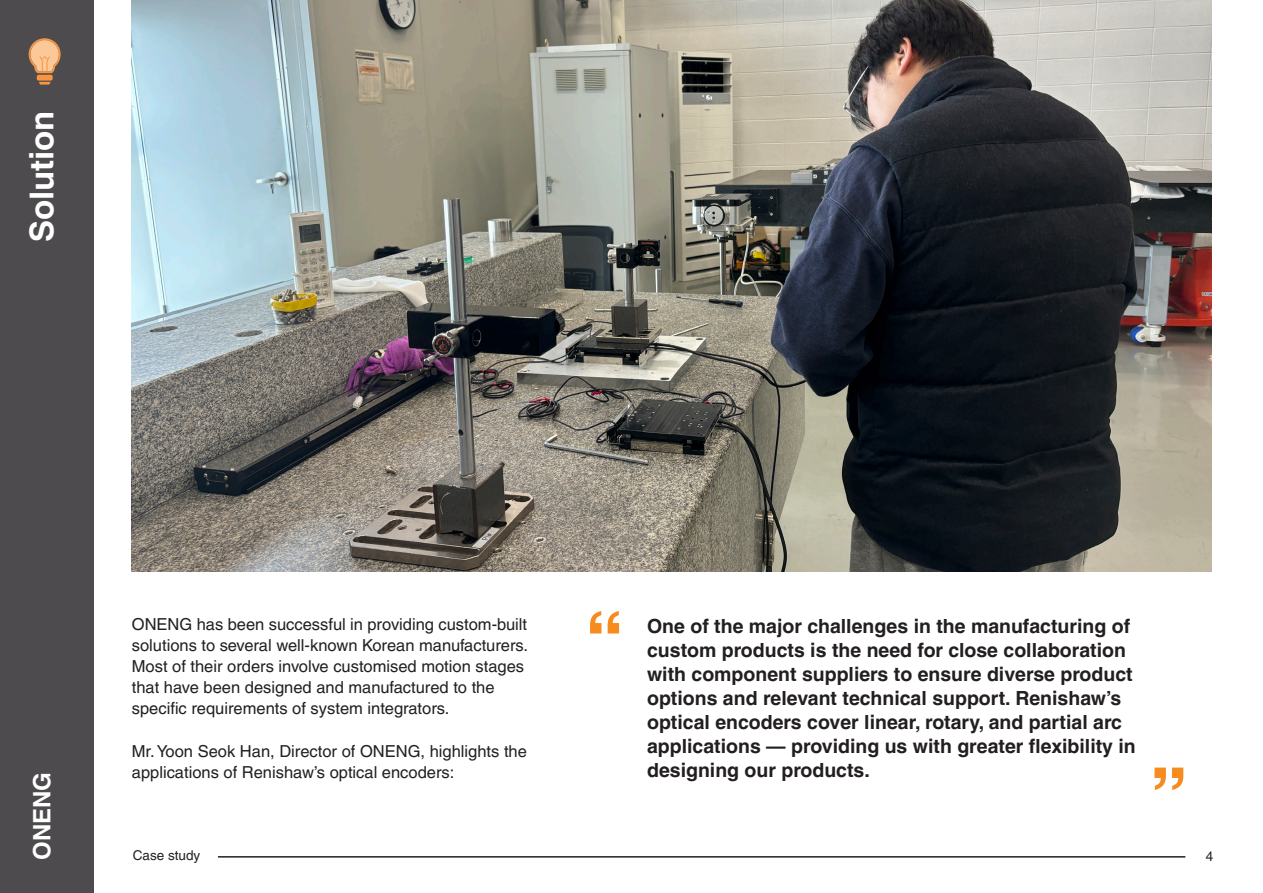
<style>
.page{position:relative;width:1263px;height:893px;background:#fff}
.page>*{position:absolute;margin:0;border:0;box-sizing:border-box;transform-origin:0 0}
.Section_Head_22pt_Bold_White{font:700 33px "Helvetica LT Pro";color:#fff}
.Subheading_16pt_Bold_White{font:700 24px "Helvetica LT Pro";color:#fff}
.Quotation_text{font:700 19.5px/24px "Helvetica LT Pro";color:#231f20}
.Body_Text_11pt{font:16.5px/21px "Helvetica LT Pro";color:#231f20}
.Body_Text_9pt{font:13.5px "Helvetica LT Pro";color:#231f20}
</style>
<div class="page">
<img style="left:132px;top:0;width:1080px;height:572px">
<svg style="left:590px;top:611px;width:29px;height:22px"></svg>
<svg style="left:1154px;top:768px;width:29px;height:22px"></svg>
<hr style="left:218px;top:856px;width:967px;height:2px;background:#231f20">
<div style="left:0;top:0;width:94px;height:893px;background:#4d4b4d"></div>
<div style="left:37px;top:75px;width:16px;height:6px;background:#f79641;border-radius:2px"></div>
<svg style="left:39px;top:82px;width:11px;height:3px"></svg>
<svg style="left:29px;top:38px;width:32px;height:35px"></svg>
<p class="Section_Head_22pt_Bold_White" style="left:22px;top:242px;width:133px;rotate:-90deg">Solution</p>
<p class="Subheading_16pt_Bold_White" style="left:27px;top:860px;width:90px;rotate:-90deg">ONENG</p>
<p class="Body_Text_11pt" style="left:132px;top:614px;width:398px">ONENG has been successful in providing custom-built solutions to several well-known Korean manufacturers.<br>Most of their orders involve customised motion stages that have been designed and manufactured to the specific requirements of system integrators.</p>
<p class="Body_Text_11pt" style="left:132px;top:740px;width:397px">Mr. Yoon Seok Han, Director of ONENG, highlights the applications of Renishaw’s optical encoders:</p>
<p class="Body_Text_9pt" style="left:133px;top:848px;width:69px">Case study</p>
<p class="Quotation_text" style="left:647px;top:614px;width:490px">One of the major challenges in the manufacturing of custom products is the need for close collaboration with component suppliers to ensure diverse product options and relevant technical support. Renishaw’s optical encoders cover linear, rotary, and partial arc applications — providing us with greater flexibility in designing our products.</p>
<p class="Body_Text_9pt" style="left:1206px;top:849px;width:9px">4</p>
</div>
